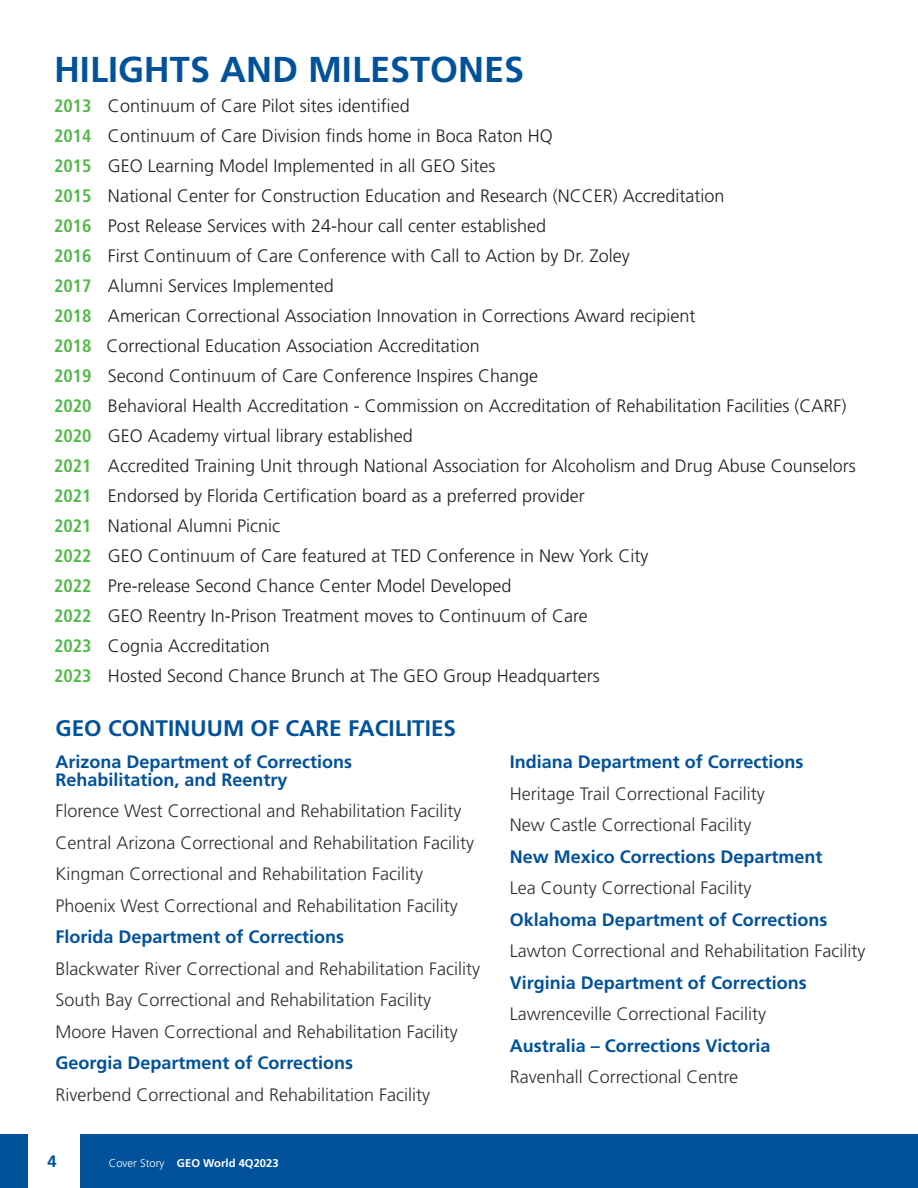
<style>
.page{position:relative;width:918px;height:1188px;background:#fff}
.page>*{position:absolute;margin:0;border:0;box-sizing:border-box;transform-origin:0 0}
._2nd_paragraph_style{font:700 36px "Frutiger LT Std";color:#01529a}
._2nd_paragraph_style-2{font:700 22.5px "Frutiger LT Std";color:#01529a}
._2nd_paragraph_style-3{font:300 18px "Frutiger LT Std";color:#231f20}
._2nd_paragraph_style-4{font:300 18px "Frutiger LT Std";color:#312f30}
._2nd_paragraph_style-5{font:700 18px/18px "Frutiger LT Std";color:#01529a}
.t1{font:700 16.5px "Frutiger LT Std";color:#01529a}
.t2{font:700 11.25px "Frutiger LT Std";color:#fff}
.s1{font-weight:700;font-stretch:condensed;color:#51b948}
.s2{font-weight:300}
</style>
<div class="page">
<div style="left:0;top:1134px;width:918px;height:54px;background:#01529a"></div>
<div style="left:28px;top:1134px;width:52px;height:54px;background:#fff"></div>
<p class="_2nd_paragraph_style" style="left:54px;top:49px;width:472px">HILIGHTS AND MILESTONES</p>
<p class="_2nd_paragraph_style-3" style="left:54px;top:96px;width:357px"><span class="s1">2013</span> Continuum of Care Pilot sites identified</p>
<p class="_2nd_paragraph_style-3" style="left:54px;top:126px;width:500px"><span class="s1">2014</span> Continuum of Care Division finds home in Boca Raton HQ</p>
<p class="_2nd_paragraph_style-3" style="left:54px;top:156px;width:443px"><span class="s1">2015</span> GEO Learning Model Implemented in all GEO Sites</p>
<p class="_2nd_paragraph_style-3" style="left:54px;top:186px;width:672px"><span class="s1">2015</span> National Center for Construction Education and Research (NCCER) Accreditation</p>
<p class="_2nd_paragraph_style-3" style="left:54px;top:216px;width:494px"><span class="s1">2016</span> Post Release Services with 24-hour call center established</p>
<p class="_2nd_paragraph_style-3" style="left:54px;top:246px;width:577px"><span class="s1">2016</span> First Continuum of Care Conference with Call to Action by Dr. Zoley</p>
<p class="_2nd_paragraph_style-3" style="left:54px;top:276px;width:281px"><span class="s1">2017</span> Alumni Services Implemented</p>
<p class="_2nd_paragraph_style-3" style="left:54px;top:306px;width:643px"><span class="s1">2018</span> American Correctional Association Innovation in Corrections Award recipient</p>
<p class="_2nd_paragraph_style-3" style="left:54px;top:336px;width:427px"><span class="s1">2018</span> Correctional Education Association Accreditation</p>
<p class="_2nd_paragraph_style-3" style="left:54px;top:366px;width:486px"><span class="s1">2019</span> Second Continuum of Care Conference Inspires Change</p>
<p class="_2nd_paragraph_style-3" style="left:54px;top:396px;width:794px"><span class="s1">2020</span> Behavioral Health Accreditation - Commission on Accreditation of Rehabilitation Facilities (CARF)</p>
<p class="_2nd_paragraph_style-3" style="left:54px;top:426px;width:360px"><span class="s1">2020</span> GEO Academy virtual library established</p>
<p class="_2nd_paragraph_style-3" style="left:54px;top:456px;width:803px"><span class="s1">2021</span> Accredited Training Unit through National Association for Alcoholism and Drug Abuse Counselors</p>
<p class="_2nd_paragraph_style-3" style="left:54px;top:486px;width:532px"><span class="s1">2021</span> Endorsed by Florida Certification board as a preferred provider</p>
<p class="_2nd_paragraph_style-3" style="left:54px;top:516px;width:228px"><span class="s1">2021</span> National Alumni Picnic</p>
<p class="_2nd_paragraph_style-3" style="left:54px;top:546px;width:596px"><span class="s1">2022</span> GEO Continuum of Care featured at TED Conference in New York City</p>
<p class="_2nd_paragraph_style-3" style="left:54px;top:576px;width:459px"><span class="s1">2022</span> Pre-release Second Chance Center Model Developed</p>
<p class="_2nd_paragraph_style-3" style="left:54px;top:606px;width:535px"><span class="s1">2022</span> GEO Reentry In-Prison Treatment moves to Continuum of Care</p>
<p class="_2nd_paragraph_style-3" style="left:54px;top:636px;width:217px"><span class="s1">2023</span> Cognia Accreditation</p>
<p class="_2nd_paragraph_style-3" style="left:54px;top:666px;width:547px"><span class="s1">2023</span> Hosted Second Chance Brunch at The GEO Group Headquarters</p>
<p class="_2nd_paragraph_style-2" style="left:56px;top:715px;width:402px">GEO CONTINUUM OF CARE FACILITIES</p>
<p class="_2nd_paragraph_style-5" style="left:56px;top:753px;width:298px">Arizona Department of Corrections<br>Rehabilitation, and Reentry</p>
<p class="_2nd_paragraph_style-4" style="left:56px;top:801px;width:408px">Florence West Correctional and Rehabilitation Facility</p>
<p class="_2nd_paragraph_style-4" style="left:56px;top:832px;width:420px">Central Arizona Correctional and Rehabilitation Facility</p>
<p class="_2nd_paragraph_style-4" style="left:56px;top:864px;width:369px">Kingman Correctional and Rehabilitation Facility</p>
<p class="_2nd_paragraph_style-4" style="left:56px;top:895px;width:404px">Phoenix West Correctional and Rehabilitation Facility</p>
<p class="_2nd_paragraph_style-5" style="left:56px;top:928px;width:290px">Florida Department of Corrections</p>
<p class="_2nd_paragraph_style-4" style="left:56px;top:958px;width:426px">Blackwater River Correctional and Rehabilitation Facility</p>
<p class="_2nd_paragraph_style-4" style="left:56px;top:990px;width:377px">South Bay Correctional and Rehabilitation Facility</p>
<p class="_2nd_paragraph_style-4" style="left:56px;top:1021px;width:404px">Moore Haven Correctional and Rehabilitation Facility</p>
<p class="_2nd_paragraph_style-5" style="left:56px;top:1054px;width:299px">Georgia Department of Corrections</p>
<p class="_2nd_paragraph_style-4" style="left:56px;top:1084px;width:376px">Riverbend Correctional and Rehabilitation Facility</p>
<p class="_2nd_paragraph_style-5" style="left:510px;top:753px;width:295px">Indiana Department of Corrections</p>
<p class="_2nd_paragraph_style-4" style="left:510px;top:783px;width:256px">Heritage Trail Correctional Facility</p>
<p class="_2nd_paragraph_style-4" style="left:510px;top:815px;width:243px">New Castle Correctional Facility</p>
<p class="_2nd_paragraph_style-5" style="left:510px;top:848px;width:314px">New Mexico Corrections Department</p>
<p class="_2nd_paragraph_style-4" style="left:510px;top:878px;width:243px">Lea County Correctional Facility</p>
<p class="_2nd_paragraph_style-5" style="left:510px;top:911px;width:319px">Oklahoma Department of Corrections</p>
<p class="_2nd_paragraph_style-4" style="left:510px;top:941px;width:357px">Lawton Correctional and Rehabilitation Facility</p>
<p class="_2nd_paragraph_style-5" style="left:510px;top:974px;width:298px">Virginia Department of Corrections</p>
<p class="_2nd_paragraph_style-4" style="left:510px;top:1004px;width:258px">Lawrenceville Correctional Facility</p>
<p class="_2nd_paragraph_style-5" style="left:510px;top:1037px;width:262px">Australia – Corrections Victoria</p>
<p class="_2nd_paragraph_style-4" style="left:510px;top:1067px;width:230px">Ravenhall Correctional Centre</p>
<p class="t1" style="left:48px;top:1152px;width:11px">4</p>
<p class="t2" style="left:109px;top:1157px;width:171px"><span class="s2">Cover Story</span> GEO World 4Q2023</p>
</div>
